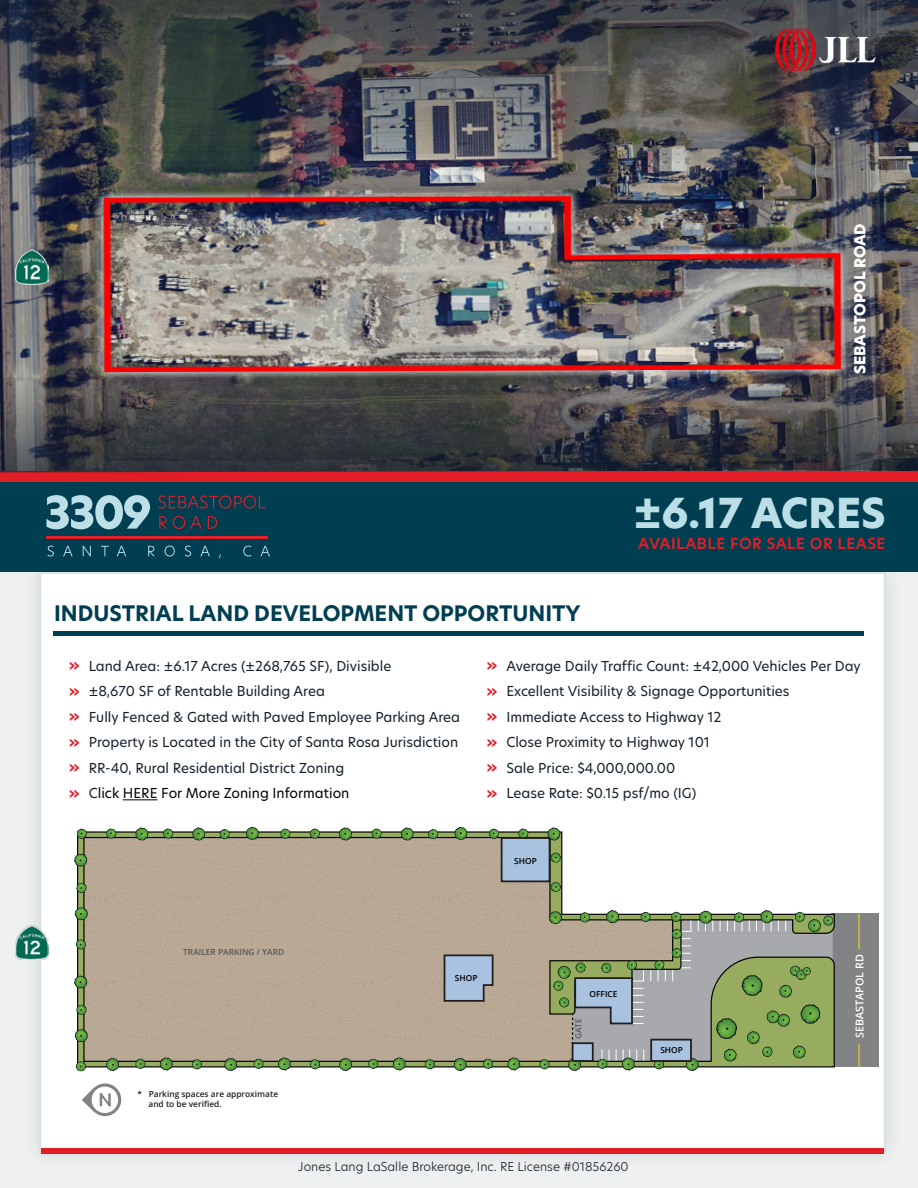
<style>
.page{position:relative;width:918px;height:1188px;background:#fff}
.page>*{position:absolute;margin:0;border:0;box-sizing:border-box;transform-origin:0 0}
.t1{font:800 40.5px "New Hero";color:#bcdfe7}
.t2{font:700 21px "New Hero";color:#003e51}
.t3{font:600 15px "New Hero";letter-spacing:.03em;color:#e11e25}
.t4{font:800 15px "New Hero";letter-spacing:-.005em;color:#fff}
.t5{font:700 15px/25.5px "New Hero";color:#e11e25;text-align:justify}
.t6{font:13.5px/25.5px "New Hero";color:#141e29}
.t7{font:300 12px "New Hero";color:#141e29}
.t8{font:600 10.8px "Open Sans";color:#fff}
.t9{font:600 8.4px/10.1px "Open Sans";color:#231f20}
.t10{font:600 8.4px "Open Sans";color:#58595b}
.t11{font:600 8.4px "Open Sans";color:#000}
.s1{color:#000}
</style>
<div class="page">
<img style="left:0;top:162px;width:918px;height:213px">
<div style="left:0;top:472px;width:918px;height:716px;background:#eff0f0"></div>
<div style="left:21px;top:554px;width:882px;height:617px;background:#eaecec"></div>
<div style="left:40px;top:572px;width:845px;height:582px;background:#fff;border:2px solid #ddddde"></div>
<div style="left:0;top:471px;width:918px;height:13px;background:#e11e25"></div>
<div style="left:0;top:482px;width:918px;height:90px;background:#003e51"></div>
<div style="left:831px;top:914px;width:47px;height:153px;background:#818385"></div>
<svg style="left:77px;top:831px;width:758px;height:237px"></svg>
<svg style="left:400px;top:827px;width:14px;height:14px"></svg>
<svg style="left:371px;top:828px;width:11px;height:11px"></svg>
<svg style="left:547px;top:827px;width:14px;height:14px"></svg>
<svg style="left:454px;top:826px;width:14px;height:15px"></svg>
<svg style="left:518px;top:828px;width:11px;height:9px"></svg>
<svg style="left:489px;top:828px;width:11px;height:11px"></svg>
<svg style="left:550px;top:882px;width:11px;height:11px"></svg>
<svg style="left:550px;top:853px;width:11px;height:10px"></svg>
<svg style="left:428px;top:829px;width:11px;height:11px"></svg>
<svg style="left:192px;top:827px;width:14px;height:14px"></svg>
<svg style="left:163px;top:828px;width:11px;height:11px"></svg>
<svg style="left:339px;top:827px;width:14px;height:14px"></svg>
<svg style="left:246px;top:826px;width:14px;height:15px"></svg>
<svg style="left:309px;top:828px;width:11px;height:11px"></svg>
<svg style="left:280px;top:828px;width:11px;height:11px"></svg>
<svg style="left:219px;top:829px;width:11px;height:11px"></svg>
<svg style="left:76px;top:939px;width:10px;height:10px"></svg>
<svg style="left:135px;top:827px;width:14px;height:14px"></svg>
<svg style="left:106px;top:828px;width:11px;height:11px"></svg>
<svg style="left:74px;top:828px;width:14px;height:38px"></svg>
<svg style="left:74px;top:882px;width:14px;height:38px"></svg>
<svg style="left:76px;top:1061px;width:10px;height:10px"></svg>
<svg style="left:74px;top:957px;width:14px;height:31px"></svg>
<svg style="left:74px;top:1004px;width:14px;height:38px"></svg>
<svg style="left:159px;top:1057px;width:14px;height:14px"></svg>
<svg style="left:191px;top:1059px;width:11px;height:11px"></svg>
<svg style="left:105px;top:1057px;width:15px;height:15px"></svg>
<svg style="left:135px;top:1058px;width:11px;height:11px"></svg>
<svg style="left:277px;top:1057px;width:14px;height:14px"></svg>
<svg style="left:309px;top:1059px;width:11px;height:11px"></svg>
<svg style="left:224px;top:1057px;width:14px;height:15px"></svg>
<svg style="left:253px;top:1058px;width:11px;height:11px"></svg>
<svg style="left:392px;top:1057px;width:14px;height:14px"></svg>
<svg style="left:424px;top:1059px;width:11px;height:11px"></svg>
<svg style="left:338px;top:1057px;width:14px;height:15px"></svg>
<svg style="left:368px;top:1058px;width:11px;height:11px"></svg>
<svg style="left:507px;top:1057px;width:14px;height:14px"></svg>
<svg style="left:453px;top:1057px;width:14px;height:15px"></svg>
<svg style="left:482px;top:1058px;width:11px;height:11px"></svg>
<svg style="left:443px;top:954px;width:51px;height:49px;background:#97a9bd"></svg>
<div style="left:502px;top:838px;width:48px;height:43px;background:#a8c2e0"></div>
<div style="left:501px;top:837px;width:49px;height:45px;border:2px solid #231f20"></div>
<svg style="left:82px;top:1083px;width:39px;height:33px"></svg>
<hr style="left:859px;top:914px;width:1px;height:153px;background:#ffde17">
<div style="left:850px;top:949px;width:17px;height:94px;background:#818385"></div>
<svg style="left:539px;top:909px;width:295px;height:163px;background:#99a486"></svg>
<div style="left:41px;top:1148px;width:843px;height:6px;background:#e11e25"></div>
<hr style="left:123px;top:799px;width:35px;height:1px;background:#000">
<svg style="left:46px;top:495px;width:104px;height:34px"></svg>
<svg style="left:159px;top:496px;width:107px;height:13px"></svg>
<svg style="left:159px;top:516px;width:8px;height:13px"></svg>
<svg style="left:173px;top:516px;width:29px;height:13px"></svg>
<svg style="left:208px;top:516px;width:9px;height:13px"></svg>
<svg style="left:48px;top:546px;width:6px;height:11px"></svg>
<svg style="left:63px;top:546px;width:10px;height:10px"></svg>
<svg style="left:83px;top:546px;width:8px;height:10px"></svg>
<svg style="left:101px;top:546px;width:8px;height:10px"></svg>
<svg style="left:117px;top:546px;width:9px;height:10px"></svg>
<svg style="left:148px;top:546px;width:7px;height:10px"></svg>
<svg style="left:165px;top:546px;width:10px;height:11px"></svg>
<svg style="left:185px;top:546px;width:6px;height:11px"></svg>
<svg style="left:200px;top:546px;width:10px;height:10px"></svg>
<svg style="left:243px;top:546px;width:8px;height:11px"></svg>
<svg style="left:260px;top:546px;width:10px;height:10px"></svg>
<hr style="left:47px;top:536px;width:221px;height:3px;background:#e12027">
<hr style="left:53px;top:632px;width:811px;height:4px;background:#003e51">
<svg style="left:0;top:0;width:918px;height:162px;background:#494a4d"></svg>
<svg style="left:0;top:375px;width:918px;height:97px;background:#424144"></svg>
<img style="left:16px;top:250px;width:33px;height:34px">
<img style="left:16px;top:925px;width:33px;height:34px">
<img style="left:754px;top:7px;width:143px;height:71px">
<p class="t4" style="left:850px;top:374px;width:152px;rotate:-90deg">SEBASTOPOL ROAD</p>
<h2 class="t2" style="left:54px;top:599px;width:528px">INDUSTRIAL LAND DEVELOPMENT OPPORTUNITY</h2>
<h1 class="t1" style="left:634px;top:486px;width:253px">±6.17 ACRES</h1>
<p class="t3" style="left:638px;top:534px;width:249px">AVAILABLE FOR SALE OR LEASE</p>
<p class="t6" style="left:89px;top:653px;width:373px">Land Area: ±6.17 Acres (±268,765 SF), Divisible<br>±8,670 SF of Rentable Building Area<br>Fully Fenced &amp; Gated with Paved Employee Parking Area Property is Located in the City of Santa Rosa Jurisdiction RR-40, Rural Residential District Zoning<br>C<span class="s1">lick HERE For More Zoning Information</span></p>
<p class="t6" style="left:506px;top:653px;width:356px">Average Daily Traffic Count: ±42,000 Vehicles Per Day Excellent Visibility &amp; Signage Opportunities Immediate Access to Highway 12<br>Close Proximity to Highway 101<br>Sale Price: $4,000,000.00<br>Lease Rate: $0.15 psf/mo (IG)</p>
<p class="t5" style="left:69px;top:652px;width:12px">» » » » » »</p>
<p class="t5" style="left:487px;top:652px;width:12px">» » » » » »</p>
<p class="t11" style="left:514px;top:855px;width:24px">SHOP</p>
<p class="t10" style="left:183px;top:946px;width:102px">TRAILER PARKING / YARD</p>
<p class="t9" style="left:149px;top:1089px;width:131px;text-indent:-11px">* Parking spaces are approximate and to be verified.</p>
<p class="t11" style="left:455px;top:972px;width:24px">SHOP</p>
<p class="t10" style="left:573px;top:1039px;width:22px;rotate:-90deg">GATE</p>
<p class="t11" style="left:590px;top:989px;width:29px">OFFICE</p>
<p class="t7" style="left:298px;top:1158px;width:332px">Jones Lang LaSalle Brokerage, Inc. RE License #01856260</p>
<p class="t11" style="left:660px;top:1045px;width:24px">SHOP</p>
<p class="t8" style="left:852px;top:1038px;width:85px;rotate:-90deg">SEBASTAPOL RD</p>
</div>
